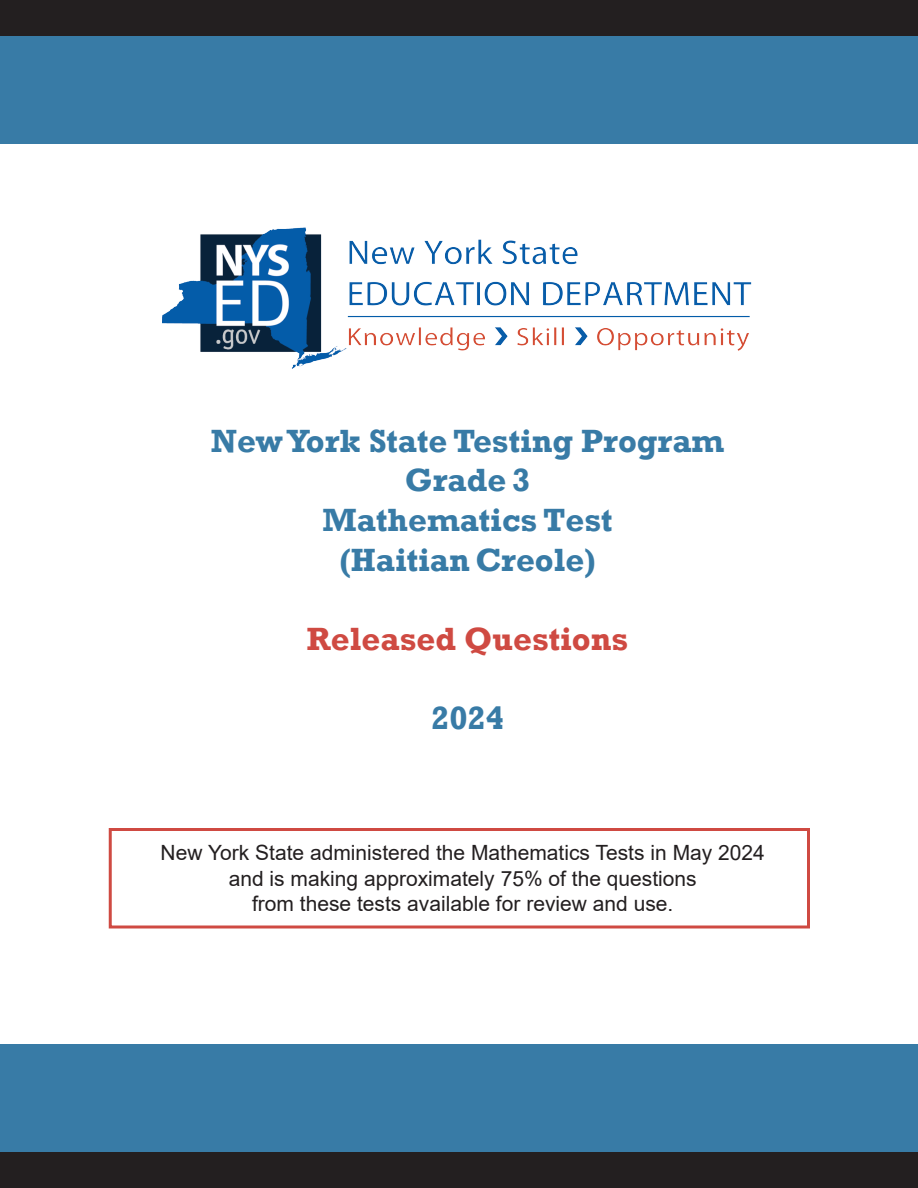
<style>
.page{position:relative;width:918px;height:1188px;background:#fff}
.page>*{position:absolute;margin:0;border:0;box-sizing:border-box;transform-origin:0 0}
.t1{font:700 33px/39.6px "Rockwell";color:#387ba6;text-align:center}
.t2{font:700 33px "Rockwell";color:#cf4a42}
.t3{font:700 33px "Rockwell";color:#387ba6}
.t4{font:21px/25.2px "Arial";color:#231f20;text-align:center}
.s1{font-style:inherit}
</style>
<div class="page">
<div style="left:0;top:0;width:918px;height:36px;background:#231f20"></div>
<div style="left:0;top:1152px;width:918px;height:36px;background:#231f20"></div>
<div style="left:0;top:1044px;width:918px;height:108px;background:#387ba6"></div>
<div style="left:0;top:36px;width:918px;height:108px;background:#387ba6"></div>
<img style="left:163px;top:227px;width:589px;height:141px">
<div style="left:109px;top:828px;width:701px;height:100px;border:3px solid #cf4a42"></div>
<p class="t1" style="left:211px;top:421px;width:515px"><span class="s1">New York State Testing Program<br></span>Grade 3<br>Mathematics Test<br>(Haitian Creole)</p>
<p class="t2" style="left:307px;top:619px;width:323px">Released Questions</p>
<p class="t3" style="left:431px;top:698px;width:74px">2024</p>
<p class="t4" style="left:161px;top:840px;width:606px">New York State administered the Mathematics Tests in May 2024 and is making approximately 75% of the questions<br>from these tests available for review and use.</p>
</div>
